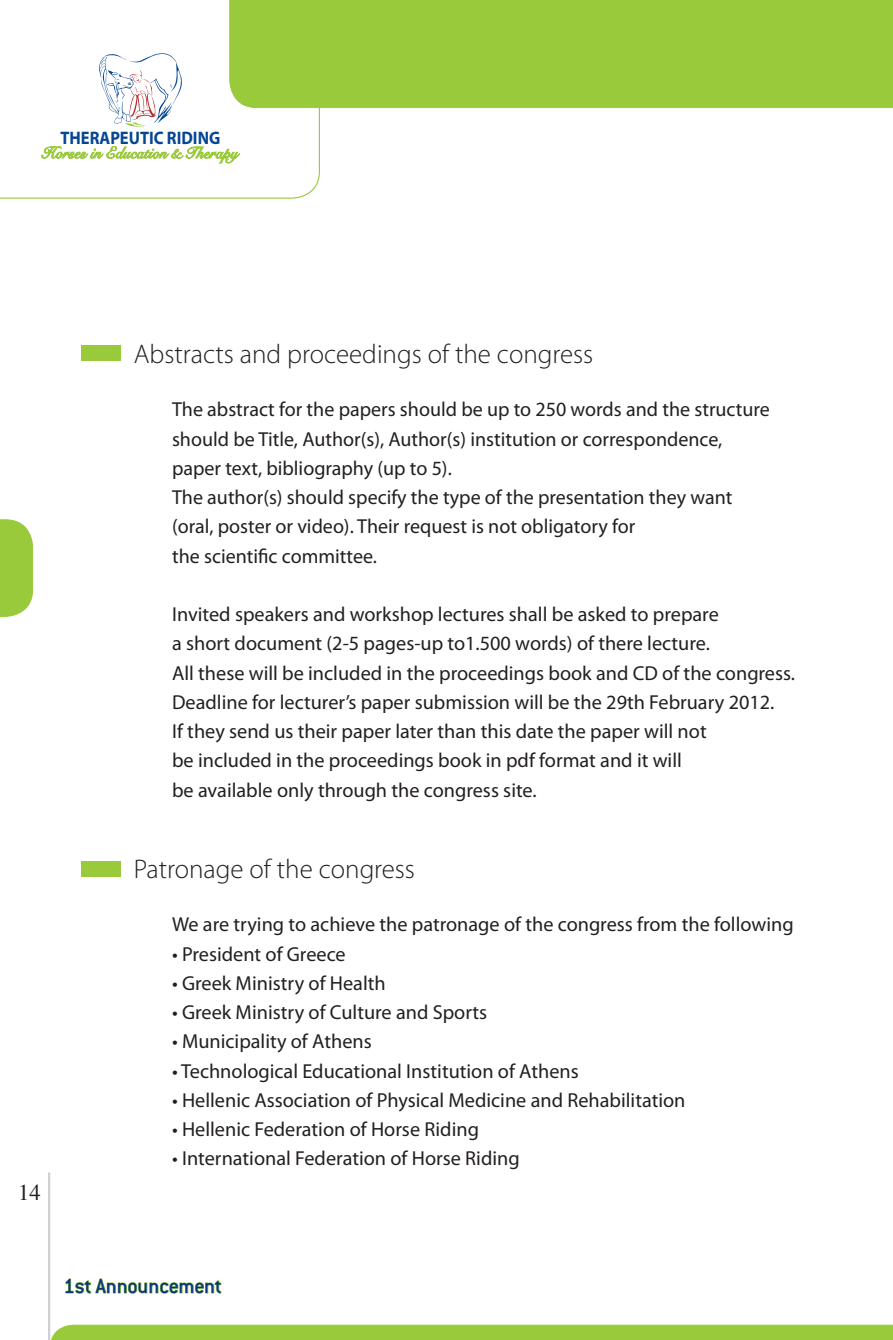
<style>
.page{position:relative;width:893px;height:1340px;background:#fff}
.page>*{position:absolute;margin:0;border:0;box-sizing:border-box;transform-origin:0 0}
.t1{font:300 27px "Myriad Pro";color:#231f20}
.t2{font:500 22.5px "Conduit ITC Hel";letter-spacing:-.01em;color:#08367c}
.t3{font:22.5px "Times";color:#231f20}
.t4{font:20.25px/29.2px "Myriad Pro";color:#231f20}
.t5{font:700 18.22px "Myriad Pro";color:#054693;scale:.91 1}
</style>
<div class="page">
<div style="left:320px;top:0;width:572px;height:108px;background:#99ca3b"></div>
<hr style="left:48px;top:1172px;width:2px;height:167px;background:#cfd0d2">
<svg style="left:65px;top:1278px;width:156px;height:15px"></svg>
<svg style="left:0;top:0;width:320px;height:199px"></svg>
<svg style="left:892px;top:0;width:1px;height:108px"></svg>
<svg style="left:50px;top:1324px;width:843px;height:15px;background:#9ecc46"></svg>
<svg style="left:0;top:519px;width:33px;height:97px;background:#a2ce4c"></svg>
<div style="left:81px;top:345px;width:40px;height:15px;background:#99ca3b"></div>
<div style="left:81px;top:861px;width:40px;height:15px;background:#99ca3b"></div>
<p class="t5" style="left:60px;top:126px;width:177px">THERAPEUTIC RIDING</p>
<p class="t3" style="left:18px;top:1171px;width:24px">14</p>
<h1 class="t1" style="left:134px;top:339px;width:461px">Abstracts and proceedings of the congress</h1>
<p class="t4" style="left:172px;top:394px;width:599px">The abstract for the papers should be up to 250 words and the structure should be Title, Author(s), Author(s) institution or correspondence, paper text, bibliography (up to 5).<br>The author(s) should specify the type of the presentation they want (oral, poster or video). Their request is not obligatory for<br>the scientific committee.</p>
<p class="t4" style="left:172px;top:599px;width:624px">Invited speakers and workshop lectures shall be asked to prepare<br>a short document (2-5 pages-up to1.500 words) of there lecture.<br>All these will be included in the proceedings book and CD of the congress.<br>Deadline for lecturer’s paper submission will be the 29th February 2012.<br>If they send us their paper later than this date the paper will not<br>be included in the proceedings book in pdf format and it will<br>be available only through the congress site.</p>
<h1 class="t1" style="left:134px;top:853px;width:283px">Patronage of the congress</h1>
<p class="t4" style="left:172px;top:909px;width:623px">We are trying to achieve the patronage of the congress from the following</p>
<p class="t4" style="left:172px;top:938px;width:175px">• President of Greece</p>
<p class="t4" style="left:172px;top:968px;width:215px">• Greek Ministry of Health</p>
<p class="t4" style="left:172px;top:997px;width:317px">• Greek Ministry of Culture and Sports</p>
<p class="t4" style="left:172px;top:1026px;width:201px">• Municipality of Athens</p>
<p class="t4" style="left:172px;top:1055px;width:408px">• Technological Educational Institution of Athens</p>
<p class="t4" style="left:172px;top:1085px;width:515px">• Hellenic Association of Physical Medicine and Rehabilitation</p>
<p class="t4" style="left:172px;top:1114px;width:308px">• Hellenic Federation of Horse Riding</p>
<p class="t4" style="left:172px;top:1143px;width:349px">• International Federation of Horse Riding</p>
<p class="t2" style="left:63px;top:1274px;width:160px">1st Announcement</p>
</div>
